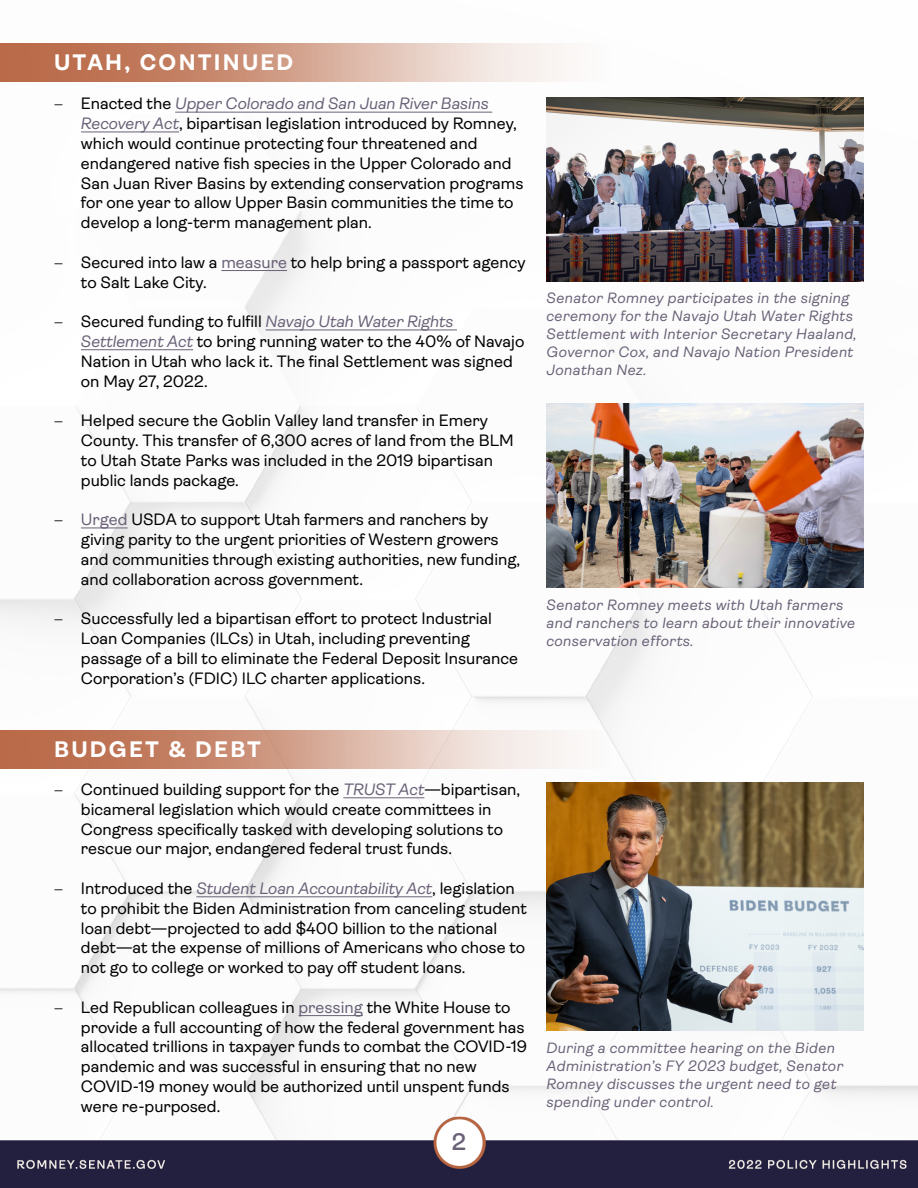
<style>
.page{position:relative;width:918px;height:1188px;background:#fff}
.page>*{position:absolute;margin:0;border:0;box-sizing:border-box;transform-origin:0 0}
.t1{font:600 24px "Ambit";color:#6a6177}
.t2{font:700 22.5px "Ambit";letter-spacing:.1em;color:#fff}
.t3{font:16.5px/19.8px "Ambit";color:#000}
.t4{font:italic 15px/18px "Ambit";letter-spacing:.03em;color:#6a6177}
.s1{font-family:"Minion Pro"}
.s2{font-style:italic;color:#6a6177}
.s3{color:#6a6177}
</style>
<div class="page">
<img style="left:0;top:43px;width:918px;height:1074px">
<img style="left:0;top:1117px;width:918px;height:59px">
<div style="left:0;top:1176px;width:918px;height:12px;background:#231f3f"></div>
<img style="left:0;top:44px;width:698px;height:37px">
<hr style="left:175px;top:112px;width:317px;height:1px;background:#6a6177">
<hr style="left:81px;top:131px;width:98px;height:1px;background:#6a6177">
<hr style="left:221px;top:270px;width:66px;height:1px;background:#6a6177">
<hr style="left:266px;top:329px;width:191px;height:1px;background:#6a6177">
<hr style="left:81px;top:349px;width:112px;height:1px;background:#6a6177">
<hr style="left:81px;top:527px;width:47px;height:1px;background:#6a6177">
<img style="left:546px;top:97px;width:318px;height:184px">
<img style="left:546px;top:403px;width:318px;height:184px">
<img style="left:0;top:730px;width:698px;height:38px">
<hr style="left:343px;top:797px;width:81px;height:1px;background:#6a6177">
<hr style="left:196px;top:896px;width:236px;height:1px;background:#6a6177">
<hr style="left:299px;top:1015px;width:64px;height:1px;background:#6a6177">
<img style="left:546px;top:783px;width:318px;height:247px">
<h2 class="t2" style="left:54px;top:50px;width:241px">UTAH, CONTINUED</h2>
<p class="t3" style="left:81px;top:94px;width:444px;text-indent:-27px"><span class="s1">−</span> Enacted the <span class="s2">Upper Colorado and San Juan River Basins Recovery Act</span>, bipartisan legislation introduced by Romney, which would continue protecting four threatened and endangered native fish species in the Upper Colorado and San Juan River Basins by extending conservation programs for one year to allow Upper Basin communities the time to develop a long-term management plan.</p>
<p class="t3" style="left:81px;top:252px;width:446px;text-indent:-27px"><span class="s1">−</span> Secured into law a <span class="s3">measure</span> to help bring a passport agency to Salt Lake City.</p>
<p class="t3" style="left:81px;top:312px;width:445px;text-indent:-27px"><span class="s1">−</span> Secured funding to fulfill <span class="s2">Navajo Utah Water Rights Settlement Act</span> to bring running water to the 40% of Navajo Nation in Utah who lack it. The final Settlement was signed on May 27, 2022.</p>
<p class="t3" style="left:81px;top:411px;width:434px;text-indent:-27px"><span class="s1">−</span> Helped secure the Goblin Valley land transfer in Emery County. This transfer of 6,300 acres of land from the BLM to Utah State Parks was included in the 2019 bipartisan public lands package.</p>
<p class="t3" style="left:81px;top:510px;width:441px;text-indent:-27px"><span class="s1">−</span> <span class="s3">Urged</span> USDA to support Utah farmers and ranchers by giving parity to the urgent priorities of Western growers and communities through existing authorities, new funding, and collaboration across government.</p>
<p class="t3" style="left:81px;top:609px;width:438px;text-indent:-27px"><span class="s1">−</span> Successfully led a bipartisan effort to protect Industrial Loan Companies (ILCs) in Utah, including preventing passage of a bill to eliminate the Federal Deposit Insurance Corporation’s (FDIC) ILC charter applications.</p>
<p class="t4" style="left:546px;top:289px;width:311px">Senator Romney participates in the signing ceremony for the Navajo Utah Water Rights Settlement with Interior Secretary Haaland, Governor Cox, and Navajo Nation President Jonathan Nez.</p>
<p class="t4" style="left:546px;top:596px;width:310px">Senator Romney meets with Utah farmers and ranchers to learn about their innovative conservation efforts.</p>
<h2 class="t2" style="left:54px;top:737px;width:209px">BUDGET &amp; DEBT</h2>
<p class="t3" style="left:81px;top:780px;width:441px;text-indent:-27px"><span class="s1">−</span> Continued building support for the <span class="s2">TRUST Act</span>—bipartisan, bicameral legislation which would create committees in Congress specifically tasked with developing solutions to rescue our major, endangered federal trust funds.</p>
<p class="t3" style="left:81px;top:879px;width:448px;text-indent:-27px"><span class="s1">−</span> Introduced the <span class="s2">Student Loan Accountability Act</span>, legislation to prohibit the Biden Administration from canceling student loan debt—projected to add $400 billion to the national debt—at the expense of millions of Americans who chose to not go to college or worked to pay off student loans.</p>
<p class="t3" style="left:81px;top:997px;width:448px;text-indent:-27px"><span class="s1">−</span> Led Republican colleagues in <span class="s3">pressing</span> the White House to provide a full accounting of how the federal government has allocated trillions in taxpayer funds to combat the COVID-19 pandemic and was successful in ensuring that no new COVID-19 money would be authorized until unspent funds were re-purposed.</p>
<h1 class="t1" style="left:452px;top:1129px;width:16px">2</h1>
<p class="t4" style="left:546px;top:1039px;width:298px">During a committee hearing on the Biden Administration’s FY 2023 budget, Senator Romney discusses the urgent need to get spending under control.</p>
</div>
